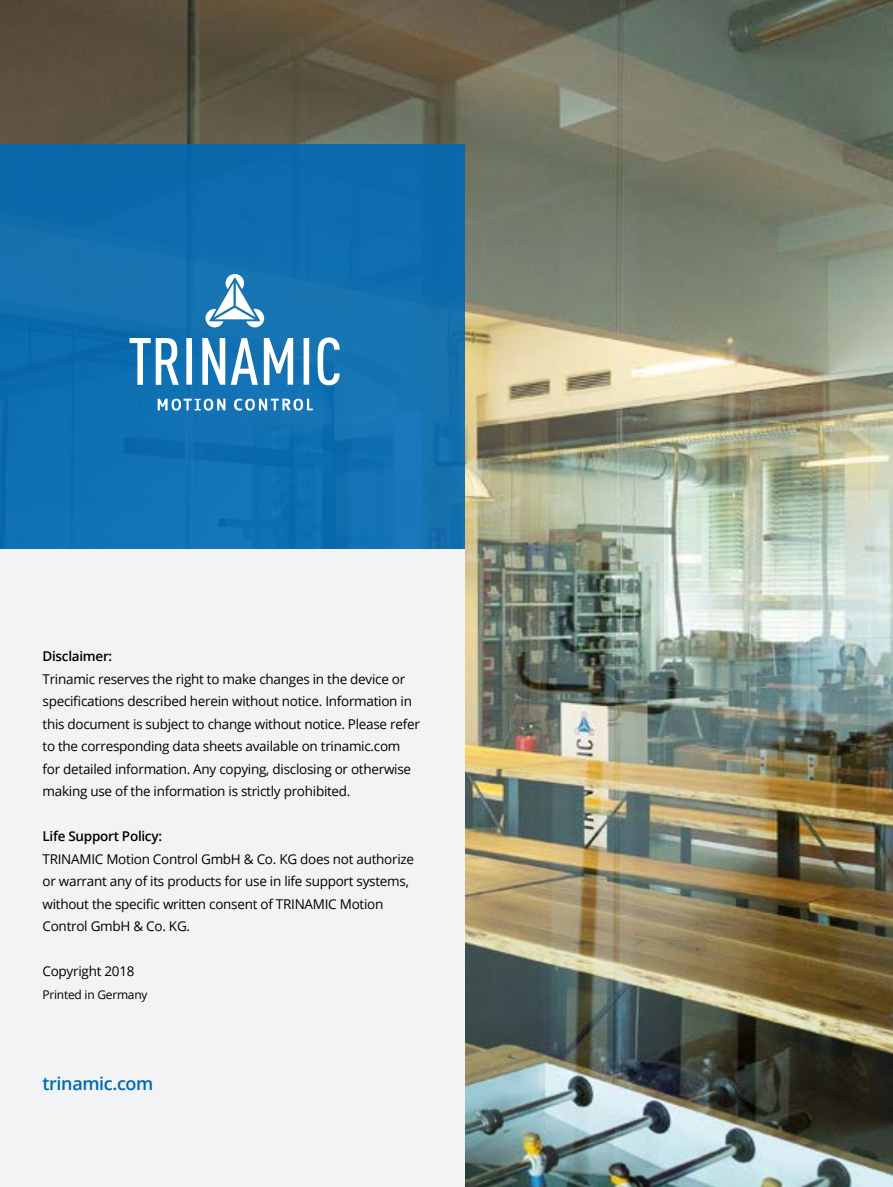
<style>
.page{position:relative;width:893px;height:1187px;background:#fff}
.page>*{position:absolute;margin:0;border:0;box-sizing:border-box;transform-origin:0 0}
.t1{font:600 18px "Open Sans";letter-spacing:-.02em;color:#0069b4}
.t2{font:13.5px/22.5px "Open Sans";letter-spacing:-.02em;color:#000}
.t3{font:600 13.5px "Open Sans";letter-spacing:-.02em;color:#000}
.t4{font:12px "Open Sans";letter-spacing:-.02em;color:#000}
</style>
<div class="page">
<img style="left:0;top:0;width:893px;height:1186px">
<div style="left:0;top:549px;width:464px;height:637px;background:#f1f3f5"></div>
<div style="left:0;top:144px;width:464px;height:405px;background:#0f6fb0"></div>
<svg style="left:129px;top:338px;width:50px;height:47px"></svg>
<svg style="left:186px;top:338px;width:6px;height:47px"></svg>
<svg style="left:202px;top:338px;width:23px;height:47px"></svg>
<svg style="left:231px;top:338px;width:27px;height:47px"></svg>
<svg style="left:264px;top:338px;width:29px;height:47px"></svg>
<svg style="left:304px;top:338px;width:5px;height:47px"></svg>
<svg style="left:318px;top:337px;width:22px;height:48px"></svg>
<svg style="left:205px;top:274px;width:59px;height:53px"></svg>
<svg style="left:158px;top:398px;width:67px;height:12px"></svg>
<svg style="left:234px;top:398px;width:79px;height:12px"></svg>
<p class="t3" style="left:43px;top:647px;width:71px">Disclaimer:</p>
<p class="t2" style="left:43px;top:667px;width:379px">Trinamic reserves the right to make changes in the device or specifications described herein without notice. Information in this document is subject to change without notice. Please refer to the corresponding data sheets available on trinamic.com for detailed information. Any copying, disclosing or otherwise making use of the information is strictly prohibited.</p>
<p class="t3" style="left:43px;top:827px;width:121px">Life Support Policy:</p>
<p class="t2" style="left:43px;top:847px;width:373px">TRINAMIC Motion Control GmbH &amp; Co. KG does not authorize or warrant any of its products for use in life support systems, without the specific written consent of TRINAMIC Motion Control GmbH &amp; Co. KG.</p>
<p class="t2" style="left:43px;top:959px;width:94px">Copyright 2018</p>
<p class="t4" style="left:43px;top:986px;width:107px">Printed in Germany</p>
<h1 class="t1" style="left:43px;top:1070px;width:112px">trinamic.com</h1>
</div>
